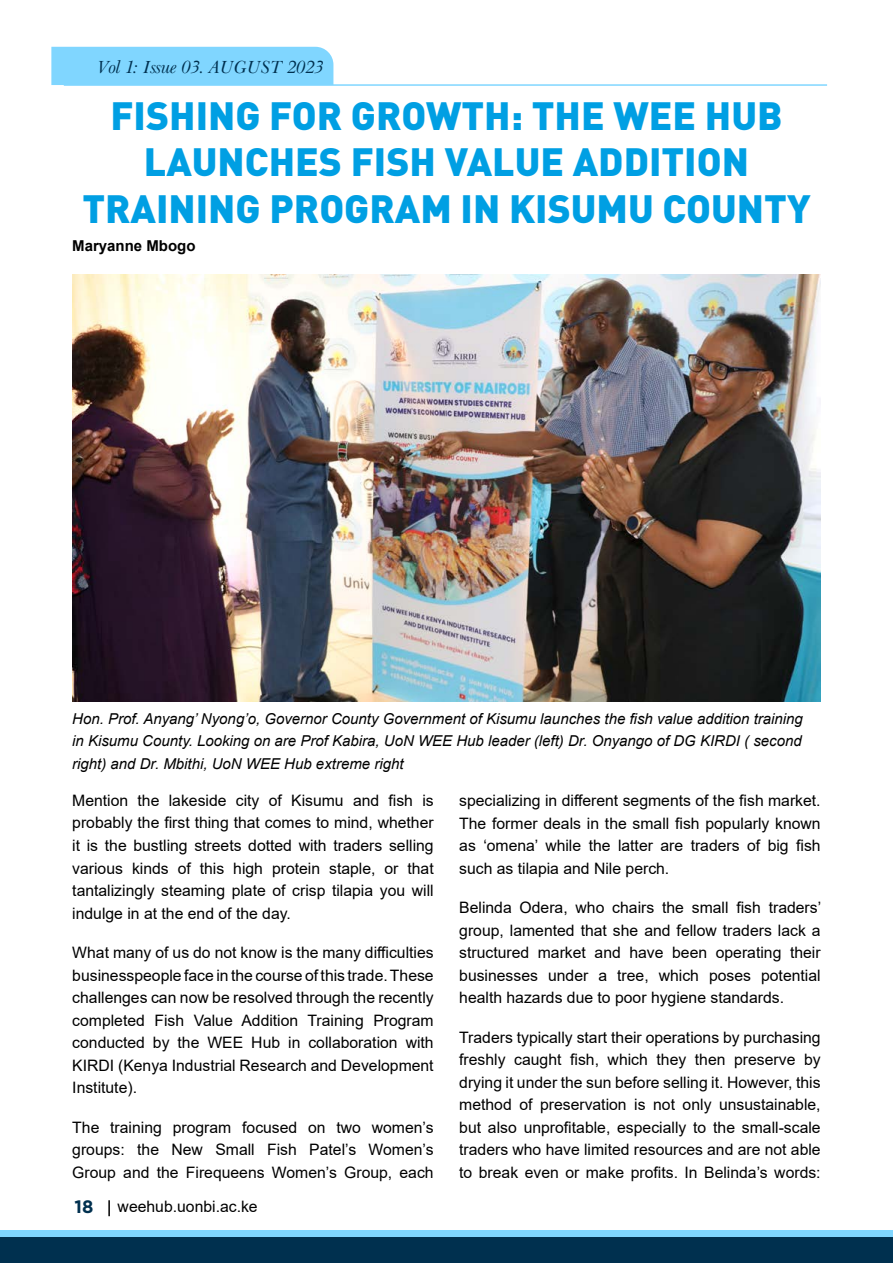
<style>
.page{position:relative;width:893px;height:1263px;background:#fff}
.page>*{position:absolute;margin:0;border:0;box-sizing:border-box;transform-origin:0 0}
.t1{font:900 39px/46.5px "DIN";color:#009fe3;text-align:center}
.t2{font:italic 18px "Baskerville 15";color:#00304f}
.t3{font:700 18px "Gotham";color:#00304f}
.t4{font:15.75px/22.5px "Arial";color:#000;text-align:justify}
.t5{font:italic 15px/22.5px "Arial";color:#000;text-align:justify}
.t6{font:700 15px "Arial";color:#000}
</style>
<div class="page">
<div style="left:51px;top:47px;width:282px;height:38px;background:#80d6ff"></div>
<hr style="left:64px;top:84px;width:763px;height:2px;background:#80d6ff">
<div style="left:0;top:1230px;width:893px;height:16px;background:#80d6ff"></div>
<div style="left:0;top:1237px;width:893px;height:26px;background:#00304f"></div>
<img style="left:72px;top:274px;width:749px;height:428px">
<svg style="left:108px;top:1200px;width:2px;height:16px"></svg>
<p class="t2" style="left:98px;top:56px;width:227px">Vol 1: Issue 03. AUGUST 2023</p>
<h1 class="t1" style="left:82px;top:90px;width:730px">FISHING FOR GROWTH: THE WEE HUB<br>LAUNCHES FISH VALUE ADDITION<br>TRAINING PROGRAM IN KISUMU COUNTY</h1>
<p class="t6" style="left:72px;top:235px;width:125px">Maryanne Mbogo</p>
<p class="t5" style="left:72px;top:707px;width:732px">Hon. Prof. Anyang’ Nyong’o, Governor County Government of Kisumu launches the fish value addition training in Kisumu County. Looking on are Prof Kabira, UoN WEE Hub leader (left) Dr. Onyango of DG KIRDI ( second right) and Dr. Mbithi, UoN WEE Hub extreme right</p>
<p class="t4" style="left:72px;top:789px;width:363px">Mention the lakeside city of Kisumu and fish is probably the first thing that comes to mind, whether it is the bustling streets dotted with traders selling various kinds of this high protein staple, or that tantalizingly steaming plate of crisp tilapia you will indulge in at the end of the day.</p>
<p class="t4" style="left:72px;top:941px;width:363px">What many of us do not know is the many difficulties businesspeople face in the course of this trade. These challenges can now be resolved through the recently completed Fish Value Addition Training Program conducted by the WEE Hub in collaboration with KIRDI (Kenya Industrial Research and Development Institute).</p>
<p class="t4" style="left:72px;top:1116px;width:363px">The training program focused on two women’s groups: the New Small Fish Patel’s Women’s Group and the Firequeens Women’s Group, each</p>
<p class="t3" style="left:74px;top:1196px;width:20px">18</p>
<p class="t4" style="left:118px;top:1195px;width:142px">weehub.uonbi.ac.ke</p>
<p class="t4" style="left:459px;top:789px;width:363px">specializing in different segments of the fish market.<br>The former deals in the small fish popularly known as ‘omena’ while the latter are traders of big fish such as tilapia and Nile perch.</p>
<p class="t4" style="left:459px;top:896px;width:363px">Belinda Odera, who chairs the small fish traders’ group, lamented that she and fellow traders lack a structured market and have been operating their businesses under a tree, which poses potential health hazards due to poor hygiene standards.</p>
<p class="t4" style="left:459px;top:1026px;width:363px">Traders typically start their operations by purchasing freshly caught fish, which they then preserve by drying it under the sun before selling it. However, this method of preservation is not only unsustainable, but also unprofitable, especially to the small-scale traders who have limited resources and are not able to break even or make profits. In Belinda’s words:</p>
</div>
